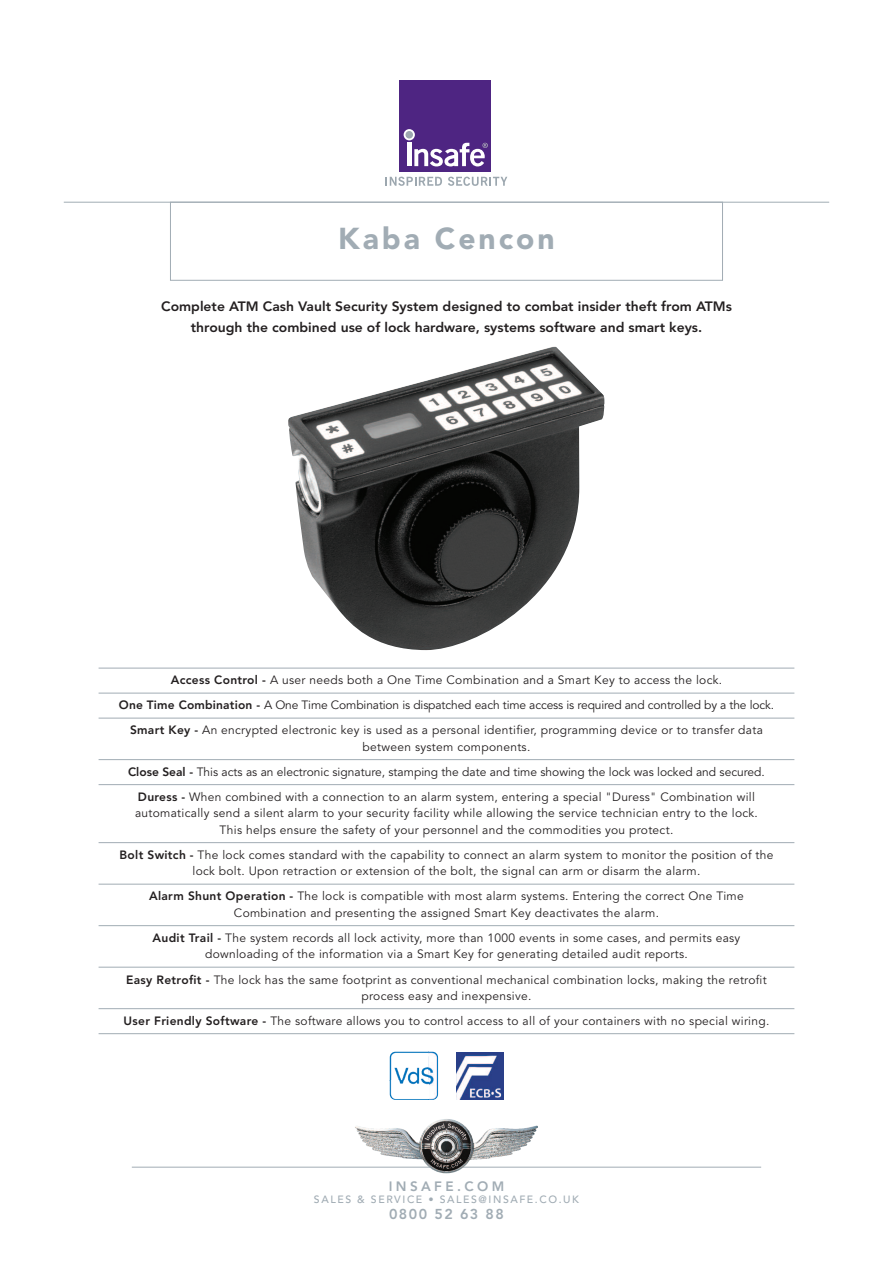
<style>
.page{position:relative;width:893px;height:1263px;background:#fff}
.page>*{position:absolute;margin:0;border:0;box-sizing:border-box;transform-origin:0 0}
.t1{font:900 30px "Avenir";letter-spacing:.1em;color:#a1acb4}
.t2{font:800 14.25px "Avenir";letter-spacing:.105em;color:#a1acb4}
.t3{font:800 13.5px/21px "Avenir";color:#231f20;text-align:center}
.t4{font:800 13.5px "Avenir";letter-spacing:.25em;color:#a1acb4}
.t5{font:12px/16.5px "Avenir";letter-spacing:.025em;color:#231f20;text-align:center}
.t6{font:500 10.5px "Avenir";letter-spacing:.15em;color:#a1acb4}
.s1{font-weight:800}
</style>
<div class="page">
<div style="left:399px;top:80px;width:92px;height:92px;background:#4e2582"></div>
<svg style="left:386px;top:177px;width:56px;height:9px"></svg>
<svg style="left:448px;top:177px;width:59px;height:9px"></svg>
<hr style="left:407px;top:143px;width:4px;height:23px;background:#fff">
<svg style="left:404px;top:129px;width:11px;height:11px"></svg>
<div style="left:405px;top:131px;width:8px;height:8px;background:#9ca7af;border-radius:50%"></div>
<svg style="left:414px;top:143px;width:74px;height:23px"></svg>
<hr style="left:132px;top:1167px;width:629px;height:1px;background:#a1acb4">
<img style="left:355px;top:1119px;width:183px;height:54px">
<hr style="left:64px;top:202px;width:765px;height:1px;background:#a1acb4">
<div style="left:170px;top:202px;width:553px;height:79px;border:1px solid #a1acb4"></div>
<img style="left:288px;top:346px;width:317px;height:304px">
<hr style="left:99px;top:668px;width:695px;height:1px;background:#a1acb4">
<hr style="left:99px;top:693px;width:695px;height:1px;background:#a1acb4">
<hr style="left:99px;top:718px;width:695px;height:1px;background:#a1acb4">
<hr style="left:99px;top:759px;width:695px;height:1px;background:#a1acb4">
<hr style="left:99px;top:784px;width:695px;height:1px;background:#a1acb4">
<hr style="left:99px;top:842px;width:695px;height:1px;background:#a1acb4">
<hr style="left:99px;top:884px;width:695px;height:1px;background:#a1acb4">
<hr style="left:99px;top:925px;width:695px;height:1px;background:#a1acb4">
<hr style="left:99px;top:967px;width:695px;height:1px;background:#a1acb4">
<hr style="left:99px;top:1008px;width:695px;height:1px;background:#a1acb4">
<hr style="left:99px;top:1033px;width:695px;height:1px;background:#a1acb4">
<img style="left:390px;top:1052px;width:48px;height:48px">
<img style="left:457px;top:1052px;width:46px;height:47px">
<h1 class="t1" style="left:338px;top:213px;width:218px">Kaba Cencon</h1>
<p class="t3" style="left:161px;top:296px;width:572px">Complete ATM Cash Vault Security System designed to combat insider theft from ATMs through the combined use of lock hardware, systems software and smart keys.</p>
<p class="t5" style="left:119px;top:668px;width:657px;line-height:25px"><span class="s1">Access Control -</span> A user needs both a One Time Combination and a Smart Key to access the lock.<br><span class="s1">One Time Combination -</span> A One Time Combination is dispatched each time access is required and controlled by a the lock.<br><span class="s1">Smart Key -</span> An encrypted electronic key is used as a personal identifier, programming device or to transfer data</p>
<p class="t5" style="left:128px;top:734px;width:638px;line-height:25px">between system components.<br><span class="s1">Close Seal -</span> This acts as an electronic signature, stamping the date and time showing the lock was locked and secured.<br><span class="s1">Duress -</span> When combined with a connection to an alarm system, entering a special "Duress" Combination will</p>
<p class="t5" style="left:135px;top:805px;width:624px">automatically send a silent alarm to your security facility while allowing the service technician entry to the lock.<br>This helps ensure the safety of your personnel and the commodities you protect.</p>
<p class="t5" style="left:120px;top:847px;width:655px"><span class="s1">Bolt Switch -</span> The lock comes standard with the capability to connect an alarm system to monitor the position of the lock bolt. Upon retraction or extension of the bolt, the signal can arm or disarm the alarm.</p>
<p class="t5" style="left:149px;top:888px;width:596px"><span class="s1">Alarm Shunt Operation -</span> The lock is compatible with most alarm systems. Entering the correct One Time<br>Combination and presenting the assigned Smart Key deactivates the alarm.</p>
<p class="t5" style="left:153px;top:930px;width:589px"><span class="s1">Audit Trail -</span> The system records all lock activity, more than 1000 events in some cases, and permits easy downloading of the information via a Smart Key for generating detailed audit reports.</p>
<p class="t5" style="left:126px;top:971px;width:642px"><span class="s1">Easy Retrofit -</span> The lock has the same footprint as conventional mechanical combination locks, making the retrofit process easy and inexpensive.</p>
<p class="t5" style="left:124px;top:1013px;width:647px"><span class="s1">User Friendly Software -</span> The software allows you to control access to all of your containers with no special wiring.</p>
<p class="t4" style="left:389px;top:1175px;width:117px">INSAFE.COM</p>
<p class="t6" style="left:314px;top:1194px;width:267px">SALES &amp; SERVICE • SALES@INSAFE.CO.UK</p>
<p class="t2" style="left:389px;top:1203px;width:116px">0800 52 63 88</p>
</div>
